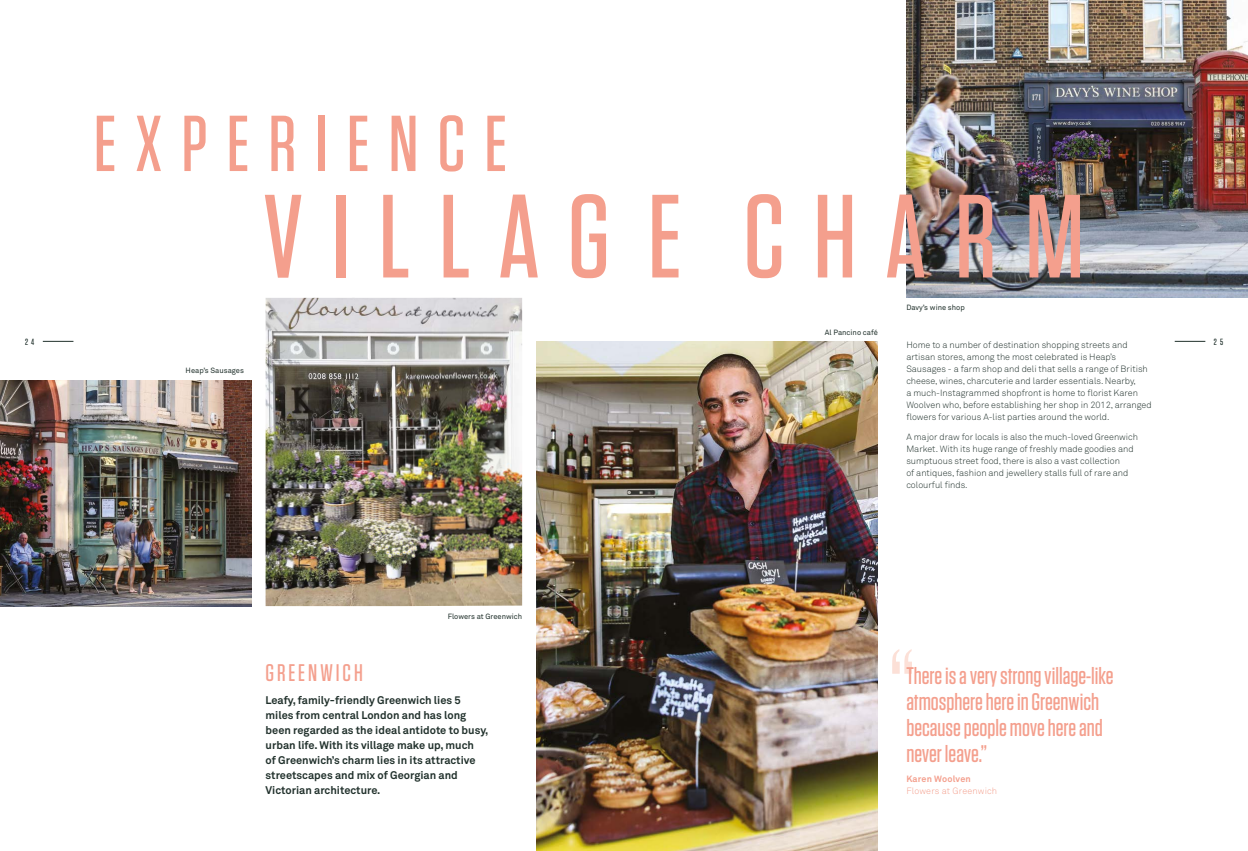
<style>
.page{position:relative;width:1248px;height:851px;background:#fff}
.page>*{position:absolute;margin:0;border:0;box-sizing:border-box;transform-origin:0 0}
.Titles_page_only_MAS{font:500 118px "Tungsten";letter-spacing:.24em;color:#f49f8d}
.Titles_page_only_MAS-2{font:500 79px "Tungsten";letter-spacing:.24em;color:#f49f8d}
.subtitle_24pt{font:500 24px/26px "Tungsten";color:#f49f8d}
.subtitle_24pt-2{font:500 24px "Tungsten";letter-spacing:.12em;color:#f49f8d}
.Standfirst{font:700 11px/15px "Akkurat Pro";color:#21312c}
.Main_Body{font:300 9px/12px "Akkurat Pro";color:#21312c}
.Quote_job_title{font:300 9px "Akkurat Pro";letter-spacing:.015em;color:#f49f8d}
.Quote_name{font:700 9px "Akkurat Pro";letter-spacing:.02em;color:#f49f8d}
.t1{font:500 9px "Tungsten";color:#21312c}
.Captions{font:7.5px "Akkurat Pro";color:#21312c}
</style>
<div class="page">
<hr style="left:1174px;top:341px;width:31px;height:1px;background:#21312c">
<hr style="left:43px;top:341px;width:30px;height:1px;background:#21312c">
<img style="left:265px;top:298px;width:257px;height:308px">
<img style="left:0;top:380px;width:251px;height:226px">
<img style="left:906px;top:0;width:341px;height:298px">
<img style="left:536px;top:341px;width:341px;height:509px">
<svg style="left:892px;top:649px;width:19px;height:24px"></svg>
<p class="Titles_page_only_MAS-2" style="left:94px;top:102px;width:415px">EXPERIENCE</p>
<p class="Titles_page_only_MAS" style="left:263px;top:175px;width:823px">VILLAGE CHARM</p>
<p class="Captions" style="left:824px;top:327px;width:55px">Al Pancino café</p>
<p class="Captions" style="left:906px;top:303px;width:60px">Davy’s wine shop</p>
<p class="t1" style="left:25px;top:337px;width:10px">2 4</p>
<p class="t1" style="left:1213px;top:337px;width:11px">2 5</p>
<p class="Captions" style="left:186px;top:366px;width:60px">Heap’s Sausages</p>
<p class="Main_Body" style="left:906px;top:339px;width:247px">Home to a number of destination shopping streets and artisan stores, among the most celebrated is Heap’s Sausages - a farm shop and deli that sells a range of British cheese, wines, charcuterie and larder essentials. Nearby,<br>a much-Instagrammed shopfront is home to florist Karen Woolven who, before establishing her shop in 2012, arranged flowers for various A-list parties around the world.</p>
<p class="Main_Body" style="left:906px;top:431px;width:233px">A major draw for locals is also the much-loved Greenwich Market. With its huge range of freshly made goodies and sumptuous street food, there is also a vast collection<br>of antiques, fashion and jewellery stalls full of rare and colourful finds.</p>
<p class="Captions" style="left:447px;top:611px;width:76px">Flowers at Greenwich</p>
<p class="subtitle_24pt-2" style="left:265px;top:659px;width:99px">GREENWICH</p>
<p class="Standfirst" style="left:265px;top:692px;width:224px">Leafy, family-friendly Greenwich lies 5 miles from central London and has long been regarded as the ideal antidote to busy, urban life. With its village make up, much<br>of Greenwich’s charm lies in its attractive streetscapes and mix of Georgian and Victorian architecture.</p>
<p class="subtitle_24pt" style="left:906px;top:662px;width:208px">There is a very strong village-like atmosphere here in Greenwich because people move here and never leave.”</p>
<p class="Quote_name" style="left:906px;top:773px;width:66px">Karen Woolven</p>
<p class="Quote_job_title" style="left:906px;top:785px;width:92px">Flowers at Greenwich</p>
</div>
